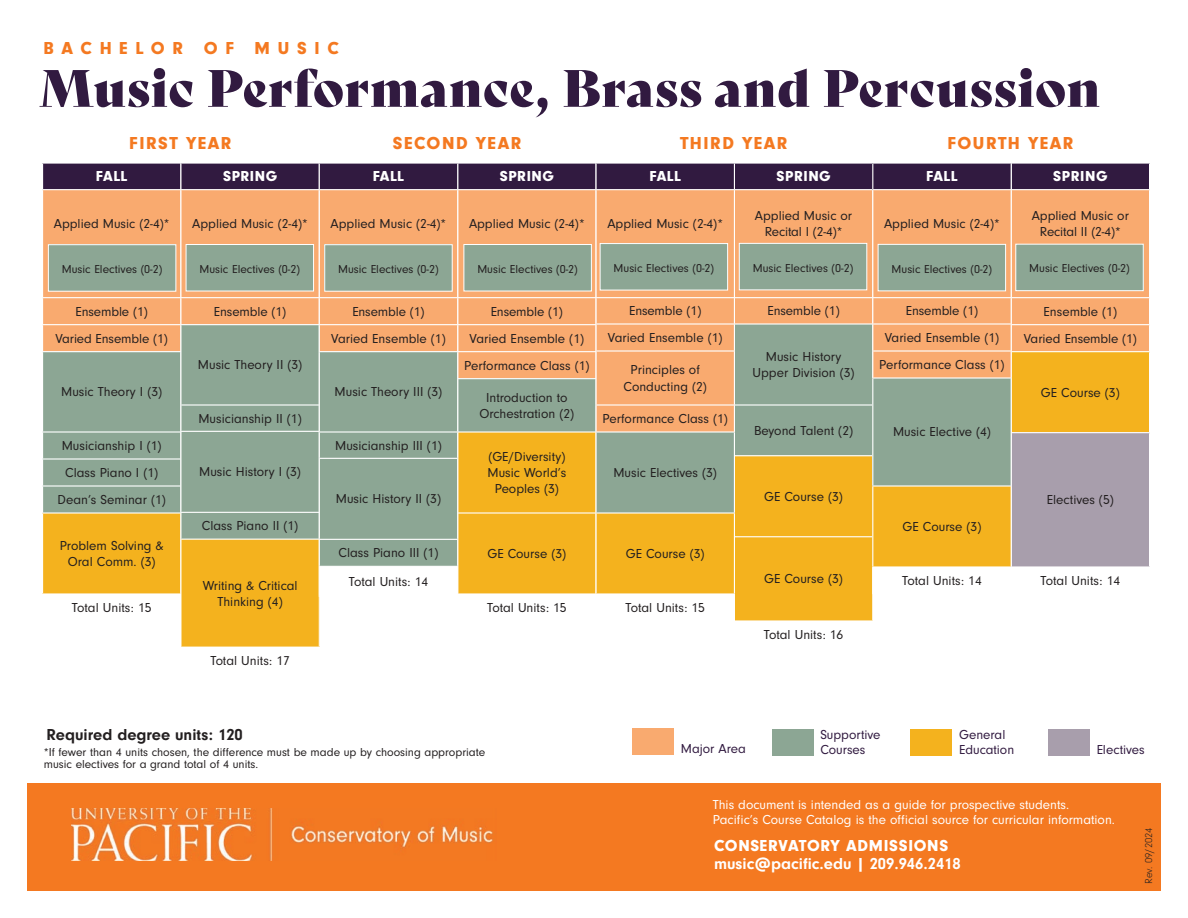
<style>
.page{position:relative;width:1188px;height:918px;background:#fff}
.page>*{position:absolute;margin:0;border:0;box-sizing:border-box;transform-origin:0 0}
.t1{font:51px "Bely Display";letter-spacing:.005em;color:#311a40}
.t2{font:900 18px "Neuzeit Gro";letter-spacing:.085em;color:#f47921}
.t3{font:900 18px "Neuzeit Gro";letter-spacing:.425em;color:#f47921}
.t4{font:700 16.5px "Neuzeit Gro";color:#fff}
.t5{font:700 16.5px "Neuzeit Gro";color:#231f20}
.t6{font:900 16.5px "Neuzeit Gro";letter-spacing:.04em;color:#fff}
.t7{font:900 15px "Neuzeit Gro";letter-spacing:.03em;color:#fff}
.t8{font:13.5px/16.2px "Neuzeit Gro";color:#231f20;text-align:center}
.t9{font:13.5px/15px "Neuzeit Gro";color:#fff}
.t10{font:13.5px/15px "Neuzeit Gro";color:#311a40}
.t11{font:12px/12px "Neuzeit Gro";color:#231f20}
.t12{font:300 10.5px "Neuzeit Gro";color:#231f20}
</style>
<div class="page">
<div style="left:27px;top:783px;width:1134px;height:108px;background:#f47921"></div>
<img style="left:72px;top:808px;width:421px;height:53px">
<div style="left:633px;top:729px;width:41px;height:26px;background:#f9aa6f"></div>
<div style="left:772px;top:729px;width:41px;height:26px;background:#8ca694"></div>
<div style="left:911px;top:729px;width:41px;height:26px;background:#f4b21e"></div>
<div style="left:1048px;top:729px;width:42px;height:26px;background:#a89eac"></div>
<svg style="left:42px;top:164px;width:1108px;height:483px;background:#cdae7c"></svg>
<hr style="left:872px;top:593px;width:140px;height:1px;background:#fff">
<div style="left:48px;top:245px;width:128px;height:46px;background:#8ca694"></div>
<div style="left:48px;top:244px;width:128px;height:48px;border:1px solid #fff"></div>
<div style="left:325px;top:245px;width:127px;height:46px;background:#8ca694"></div>
<div style="left:324px;top:244px;width:129px;height:48px;border:1px solid #fff"></div>
<div style="left:600px;top:244px;width:128px;height:46px;background:#8ca694"></div>
<div style="left:600px;top:243px;width:128px;height:47px;border:1px solid #fff"></div>
<div style="left:878px;top:244px;width:128px;height:47px;background:#8ca694"></div>
<div style="left:878px;top:244px;width:128px;height:47px;border:1px solid #fff"></div>
<div style="left:186px;top:245px;width:128px;height:46px;background:#8ca694"></div>
<div style="left:186px;top:244px;width:128px;height:47px;border:1px solid #fff"></div>
<div style="left:464px;top:245px;width:127px;height:46px;background:#8ca694"></div>
<div style="left:464px;top:244px;width:128px;height:47px;border:1px solid #fff"></div>
<div style="left:739px;top:243px;width:128px;height:47px;background:#8ca694"></div>
<div style="left:739px;top:243px;width:128px;height:47px;border:1px solid #fff"></div>
<div style="left:1016px;top:244px;width:127px;height:47px;background:#8ca694"></div>
<div style="left:1015px;top:244px;width:129px;height:47px;border:1px solid #fff"></div>
<h2 class="t3" style="left:44px;top:38px;width:297px">BACHELOR OF MUSIC</h2>
<h1 class="t1" style="left:39px;top:47px;width:1063px">Music Performance, Brass and Percussion</h1>
<h2 class="t2" style="left:129px;top:133px;width:104px">FIRST YEAR</h2>
<h2 class="t2" style="left:393px;top:133px;width:130px">SECOND YEAR</h2>
<h2 class="t2" style="left:680px;top:133px;width:109px">THIRD YEAR</h2>
<h2 class="t2" style="left:948px;top:133px;width:128px">FOURTH YEAR</h2>
<p class="t7" style="left:96px;top:168px;width:33px">FALL</p>
<p class="t8" style="left:54px;top:216px;width:117px">Applied Music (2-4)*</p>
<p class="t7" style="left:223px;top:168px;width:56px">SPRING</p>
<p class="t8" style="left:192px;top:216px;width:117px">Applied Music (2-4)*</p>
<p class="t7" style="left:373px;top:168px;width:33px">FALL</p>
<p class="t8" style="left:331px;top:216px;width:117px">Applied Music (2-4)*</p>
<p class="t7" style="left:500px;top:168px;width:56px">SPRING</p>
<p class="t8" style="left:469px;top:216px;width:117px">Applied Music (2-4)*</p>
<p class="t7" style="left:649px;top:168px;width:33px">FALL</p>
<p class="t8" style="left:607px;top:216px;width:117px">Applied Music (2-4)*</p>
<p class="t7" style="left:777px;top:168px;width:56px">SPRING</p>
<p class="t8" style="left:755px;top:208px;width:99px">Applied Music or<br>Recital I (2-4)*</p>
<p class="t7" style="left:926px;top:168px;width:33px">FALL</p>
<p class="t8" style="left:884px;top:216px;width:117px">Applied Music (2-4)*</p>
<p class="t7" style="left:1053px;top:168px;width:56px">SPRING</p>
<p class="t8" style="left:1032px;top:208px;width:99px">Applied Music or<br>Recital II (2-4)*</p>
<p class="t11" style="left:62px;top:263px;width:102px">Music Electives (0-2)</p>
<p class="t11" style="left:200px;top:263px;width:102px">Music Electives (0-2)</p>
<p class="t11" style="left:338px;top:263px;width:102px">Music Electives (0-2)</p>
<p class="t11" style="left:477px;top:263px;width:102px">Music Electives (0-2)</p>
<p class="t11" style="left:614px;top:262px;width:102px">Music Electives (0-2)</p>
<p class="t11" style="left:753px;top:262px;width:102px">Music Electives (0-2)</p>
<p class="t11" style="left:892px;top:263px;width:102px">Music Electives (0-2)</p>
<p class="t11" style="left:1029px;top:263px;width:102px">Music Electives (0-2)</p>
<p class="t8" style="left:56px;top:298px;width:114px;line-height:27px">Ensemble (1)<br>Varied Ensemble (1)</p>
<p class="t8" style="left:61px;top:384px;width:102px">Music Theory I (3)</p>
<p class="t8" style="left:58px;top:432px;width:110px;line-height:27px">Musicianship I (1)<br>Class Piano I (1)<br>Dean’s Seminar (1)</p>
<p class="t8" style="left:60px;top:538px;width:105px">Problem Solving &amp;<br>Oral Comm. (3)</p>
<p class="t8" style="left:72px;top:600px;width:81px">Total Units: 15</p>
<p class="t8" style="left:214px;top:303px;width:74px">Ensemble (1)</p>
<p class="t8" style="left:198px;top:357px;width:106px">Music Theory II (3)</p>
<p class="t8" style="left:198px;top:410px;width:105px">Musicianship II (1)</p>
<p class="t8" style="left:199px;top:464px;width:103px">Music History I (3)</p>
<p class="t8" style="left:202px;top:518px;width:98px">Class Piano II (1)</p>
<p class="t8" style="left:203px;top:577px;width:96px">Writing &amp; Critical<br>Thinking (4)</p>
<p class="t8" style="left:331px;top:298px;width:116px;line-height:27px">Ensemble (1)<br>Varied Ensemble (1)</p>
<p class="t8" style="left:335px;top:384px;width:109px">Music Theory III (3)</p>
<p class="t8" style="left:335px;top:437px;width:108px">Musicianship III (1)</p>
<p class="t8" style="left:336px;top:491px;width:107px">Music History II (3)</p>
<p class="t8" style="left:464px;top:298px;width:127px;line-height:27px">Ensemble (1)<br>Varied Ensemble (1)<br>Performance Class (1)</p>
<p class="t8" style="left:480px;top:389px;width:96px">Introduction to<br>Orchestration (2)</p>
<p class="t8" style="left:488px;top:449px;width:80px">(GE/Diversity)<br>Music World’s<br>Peoples (3)</p>
<p class="t8" style="left:608px;top:298px;width:116px;line-height:26.7px">Ensemble (1)<br>Varied Ensemble (1)</p>
<p class="t8" style="left:624px;top:362px;width:85px">Principles of<br>Conducting (2)</p>
<p class="t8" style="left:603px;top:411px;width:127px">Performance Class (1)</p>
<p class="t8" style="left:613px;top:465px;width:105px">Music Electives (3)</p>
<p class="t8" style="left:767px;top:303px;width:74px">Ensemble (1)</p>
<p class="t8" style="left:753px;top:349px;width:104px">Music History<br>Upper Division (3)</p>
<p class="t8" style="left:754px;top:423px;width:101px">Beyond Talent (2)</p>
<p class="t8" style="left:764px;top:488px;width:80px">GE Course (3)</p>
<p class="t8" style="left:879px;top:298px;width:127px;line-height:26.8px">Ensemble (1)<br>Varied Ensemble (1)<br>Performance Class (1)</p>
<p class="t8" style="left:893px;top:424px;width:100px">Music Elective (4)</p>
<p class="t8" style="left:1024px;top:298px;width:115px;line-height:27px">Ensemble (1)<br>Varied Ensemble (1)</p>
<p class="t8" style="left:1041px;top:384px;width:80px">GE Course (3)</p>
<p class="t8" style="left:1047px;top:492px;width:68px">Electives (5)</p>
<p class="t8" style="left:903px;top:519px;width:80px">GE Course (3)</p>
<p class="t8" style="left:339px;top:539px;width:101px;line-height:28.5px">Class Piano III (1)<br>Total Units: 14</p>
<p class="t8" style="left:487px;top:546px;width:80px">GE Course (3)</p>
<p class="t8" style="left:626px;top:546px;width:80px">GE Course (3)</p>
<p class="t8" style="left:764px;top:571px;width:80px">GE Course (3)</p>
<p class="t8" style="left:902px;top:573px;width:81px">Total Units: 14</p>
<p class="t8" style="left:1041px;top:572px;width:81px">Total Units: 14</p>
<p class="t8" style="left:487px;top:600px;width:81px">Total Units: 15</p>
<p class="t8" style="left:625px;top:599px;width:81px">Total Units: 15</p>
<p class="t8" style="left:764px;top:626px;width:81px">Total Units: 16</p>
<p class="t8" style="left:210px;top:653px;width:81px">Total Units: 17</p>
<p class="t5" style="left:46px;top:726px;width:198px">Required degree units: 120</p>
<p class="t11" style="left:44px;top:747px;width:443px">*If fewer than 4 units chosen, the difference must be made up by choosing appropriate music electives for a grand total of 4 units.</p>
<p class="t10" style="left:681px;top:742px;width:67px">Major Area</p>
<p class="t10" style="left:820px;top:727px;width:62px">Supportive<br>Courses</p>
<p class="t10" style="left:959px;top:727px;width:57px">General<br>Education</p>
<p class="t10" style="left:1097px;top:742px;width:50px">Electives</p>
<p class="t9" style="left:713px;top:797px;width:404px">This document is intended as a guide for prospective students.<br>Pacific’s Course Catalog is the official source for curricular information.</p>
<p class="t6" style="left:714px;top:836px;width:236px">CONSERVATORY ADMISSIONS</p>
<p class="t4" style="left:714px;top:854px;width:248px">music@pacific.edu | 209.946.2418</p>
<p class="t12" style="left:1143px;top:884px;width:58px;rotate:-90deg">Rev. 09/2024</p>
</div>
